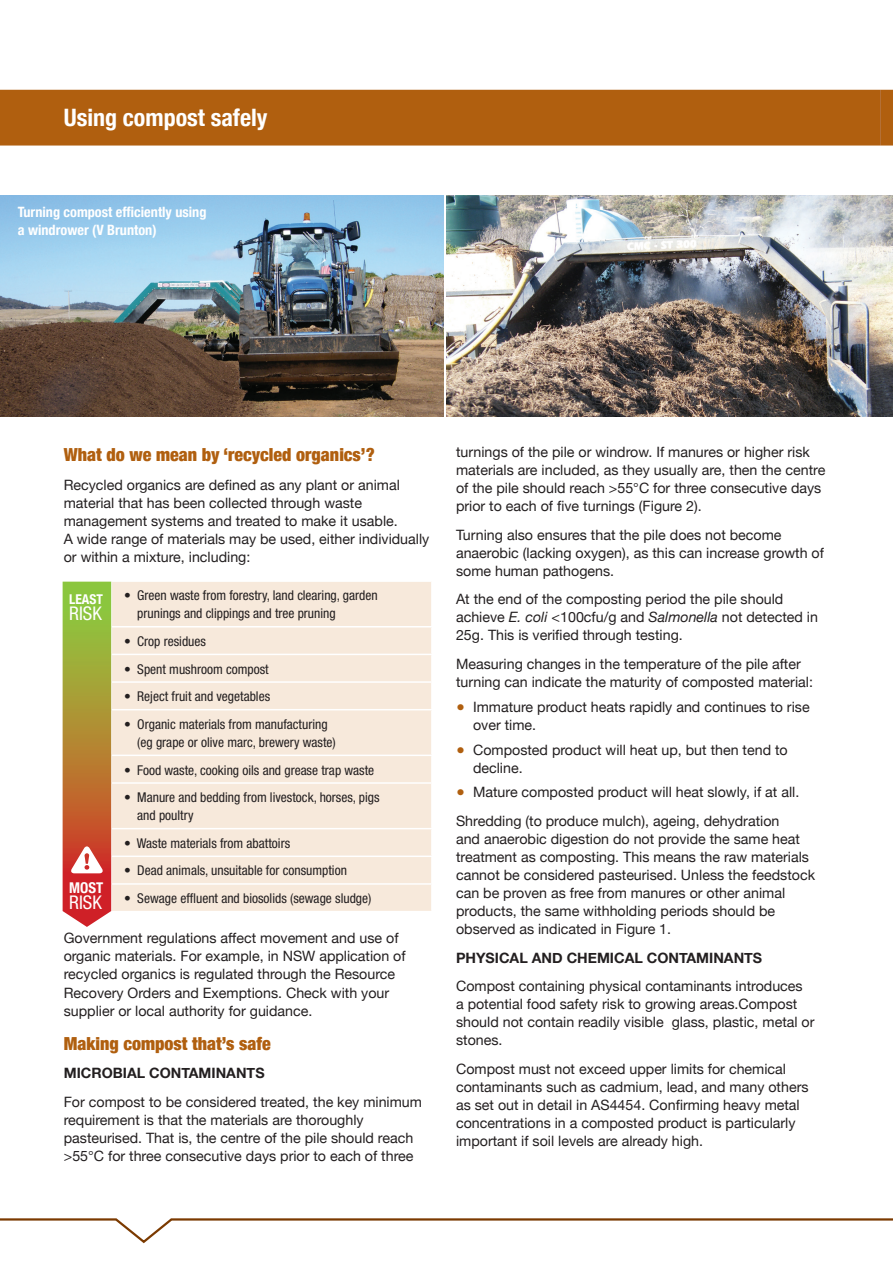
<style>
.page{position:relative;width:893px;height:1263px;background:#fff}
.page>*{position:absolute;margin:0;border:0;box-sizing:border-box;transform-origin:0 0}
.Sub_title{font:700 condensed 24px "Helvetica Neue";color:#fff}
.Body_copy{font:condensed 18.9px "Helvetica Neue";color:#fff}
.Sub_heading{font:900 condensed 18px "Helvetica Neue";color:#b05f0f}
.Body_copy-2{font:700 condensed 14.85px "Helvetica Neue";color:#fff}
.Body_copy-3{font:14.25px/18px "Helvetica Neue";color:#231f20}
.Body_copy-4{font:700 14.25px "Helvetica Neue";color:#231f20}
.Table_title{font:700 condensed 14.25px/18px "Helvetica Neue";color:#fff}
.Body_copy-5{font:condensed 13.5px/18px "Helvetica Neue";color:#231f20}
.Body_copy-6{font:700 condensed 13.5px "Helvetica Neue";color:#fff}
.s1{font-style:italic}
.s2{color:#b05f0f}
</style>
<div class="page">
<svg style="left:880px;top:90px;width:13px;height:56px"></svg>
<div style="left:0;top:90px;width:880px;height:56px;background:#b05f0f"></div>
<div style="left:112px;top:582px;width:319px;height:329px;background:#f7e9db"></div>
<hr style="left:111px;top:626px;width:322px;height:1px;background:#fff">
<hr style="left:111px;top:654px;width:322px;height:1px;background:#fff">
<hr style="left:111px;top:681px;width:322px;height:2px;background:#fff">
<hr style="left:111px;top:709px;width:322px;height:1px;background:#fff">
<hr style="left:111px;top:755px;width:322px;height:1px;background:#fff">
<hr style="left:111px;top:782px;width:322px;height:2px;background:#fff">
<hr style="left:111px;top:828px;width:322px;height:1px;background:#fff">
<hr style="left:111px;top:855px;width:322px;height:2px;background:#fff">
<hr style="left:111px;top:883px;width:322px;height:2px;background:#fff">
<svg style="left:63px;top:582px;width:49px;height:345px;background:#b6853f"></svg>
<img style="left:0;top:196px;width:443px;height:220px">
<img style="left:447px;top:196px;width:446px;height:220px">
<svg style="left:0;top:1218px;width:893px;height:26px"></svg>
<p class="Sub_title" style="left:64px;top:97px;width:205px">Using compost safely</p>
<p class="Table_title" style="left:18px;top:202px;width:190px">Turning compost efficiently using a windrower (V Brunton)</p>
<p class="Sub_heading" style="left:64px;top:440px;width:312px">What do we mean by ‘recycled organics’?</p>
<p class="Body_copy-3" style="left:64px;top:476px;width:367px">Recycled organics are defined as any plant or animal material that has been collected through waste management systems and treated to make it usable.<br>A wide range of materials may be used, either individually or within a mixture, including:</p>
<p class="Body_copy-5" style="left:137px;top:586px;width:242px;text-indent:-13px">• Green waste from forestry, land clearing, garden prunings and clippings and tree pruning</p>
<p class="Body_copy-5" style="left:124px;top:632px;width:83px">• Crop residues</p>
<p class="Body_copy-5" style="left:124px;top:660px;width:146px">• Spent mushroom compost</p>
<p class="Body_copy-5" style="left:124px;top:687px;width:148px">• Reject fruit and vegetables</p>
<p class="Body_copy-5" style="left:137px;top:715px;width:200px;text-indent:-13px">• Organic materials from manufacturing (eg grape or olive marc, brewery waste)</p>
<p class="Body_copy-5" style="left:124px;top:761px;width:252px">• Food waste, cooking oils and grease trap waste</p>
<p class="Body_copy-5" style="left:137px;top:788px;width:244px;text-indent:-13px">• Manure and bedding from livestock, horses, pigs and poultry</p>
<p class="Body_copy-5" style="left:124px;top:834px;width:168px">• Waste materials from abattoirs</p>
<p class="Body_copy-5" style="left:124px;top:861px;width:224px">• Dead animals, unsuitable for consumption</p>
<p class="Body_copy-5" style="left:124px;top:889px;width:249px">• Sewage effluent and biosolids (sewage sludge)</p>
<p class="Body_copy-3" style="left:64px;top:930px;width:343px">Government regulations affect movement and use of organic materials. For example, in NSW application of recycled organics is regulated through the Resource Recovery Orders and Exemptions. Check with your supplier or local authority for guidance.</p>
<p class="Sub_heading" style="left:64px;top:1029px;width:209px">Making compost that’s safe</p>
<p class="Body_copy-4" style="left:64px;top:1062px;width:202px">MICROBIAL CONTAMINANTS</p>
<p class="Body_copy-3" style="left:64px;top:1094px;width:360px">For compost to be considered treated, the key minimum requirement is that the materials are thoroughly pasteurised. That is, the centre of the pile should reach &gt;55°C for three consecutive days prior to each of three</p>
<p class="Body_copy-6" style="left:69px;top:587px;width:35px">LEAST</p>
<p class="Body_copy" style="left:69px;top:602px;width:34px">RISK</p>
<p class="Body_copy-2" style="left:69px;top:875px;width:36px">MOST</p>
<p class="Body_copy" style="left:69px;top:892px;width:34px">RISK</p>
<p class="Body_copy-3" style="left:456px;top:444px;width:371px">turnings of the pile or windrow. If manures or higher risk materials are included, as they usually are, then the centre of the pile should reach &gt;55°C for three consecutive days prior to each of five turnings (Figure 2).</p>
<p class="Body_copy-3" style="left:456px;top:526px;width:369px">Turning also ensures that the pile does not become anaerobic (lacking oxygen), as this can increase growth of some human pathogens.</p>
<p class="Body_copy-3" style="left:456px;top:591px;width:363px">At the end of the composting period the pile should achieve <span class="s1">E. coli</span> &lt;100cfu/g and <span class="s1">Salmonella</span> not detected in<br>25g. This is verified through testing.</p>
<p class="Body_copy-3" style="left:456px;top:656px;width:358px">Measuring changes in the temperature of the pile after turning can indicate the maturity of composted material:</p>
<p class="Body_copy-3" style="left:473px;top:698px;width:338px;text-indent:-17px"><span class="s2">●</span> Immature product heats rapidly and continues to rise over time.</p>
<p class="Body_copy-3" style="left:473px;top:741px;width:316px;text-indent:-17px"><span class="s2">●</span> Composted product will heat up, but then tend to decline.</p>
<p class="Body_copy-3" style="left:456px;top:784px;width:345px"><span class="s2">●</span> Mature composted product will heat slowly, if at all.</p>
<p class="Body_copy-3" style="left:456px;top:813px;width:360px">Shredding (to produce mulch), ageing, dehydration<br>and anaerobic digestion do not provide the same heat treatment as composting. This means the raw materials cannot be considered pasteurised. Unless the feedstock can be proven as free from manures or other animal products, the same withholding periods should be observed as indicated in Figure 1.</p>
<p class="Body_copy-4" style="left:456px;top:946px;width:308px">PHYSICAL AND CHEMICAL CONTAMINANTS</p>
<p class="Body_copy-3" style="left:456px;top:978px;width:360px">Compost containing physical contaminants introduces<br>a potential food safety risk to growing areas.Compost should not contain readily visible glass, plastic, metal or stones.</p>
<p class="Body_copy-3" style="left:456px;top:1061px;width:354px">Compost must not exceed upper limits for chemical contaminants such as cadmium, lead, and many others as set out in detail in AS4454. Confirming heavy metal concentrations in a composted product is particularly important if soil levels are already high.</p>
</div>
